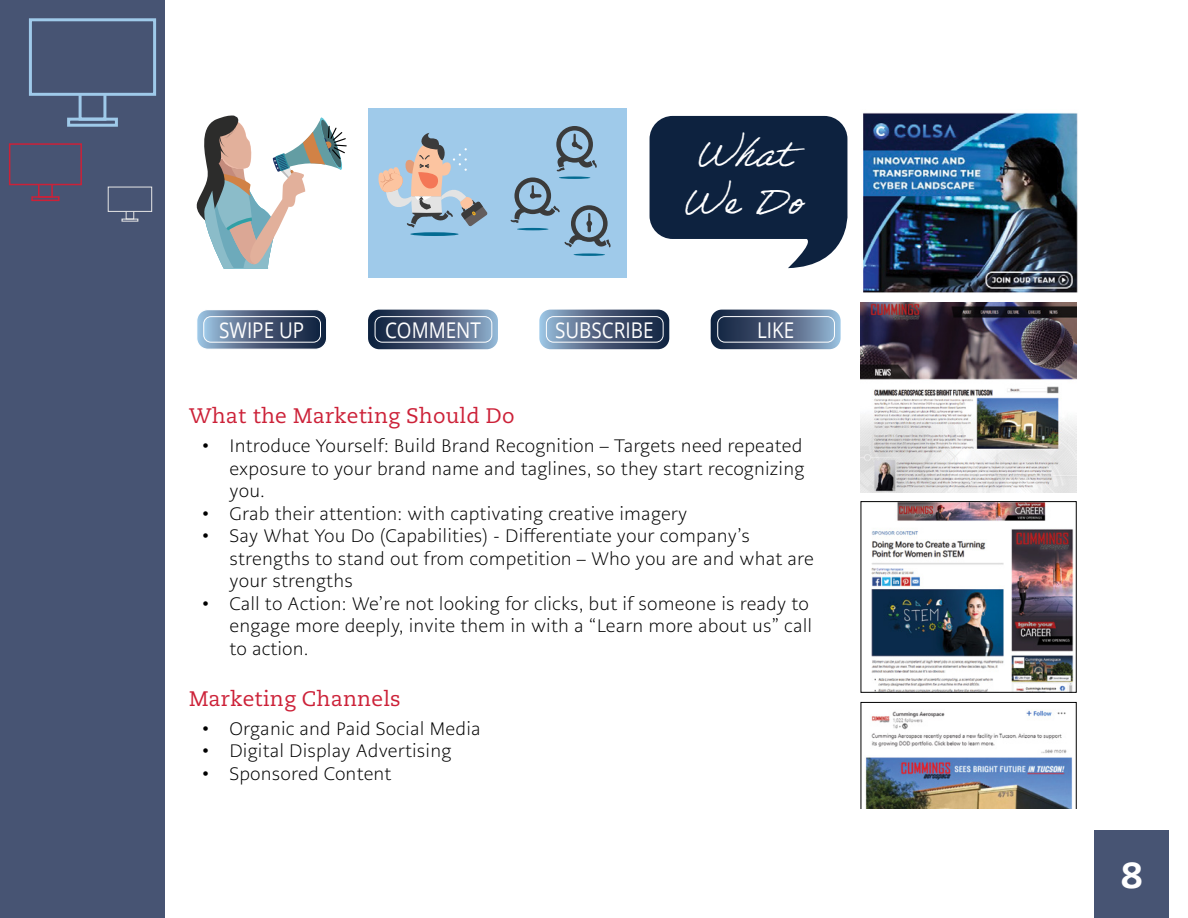
<style>
.page{position:relative;width:1188px;height:918px;background:#fff}
.page>*{position:absolute;margin:0;border:0;box-sizing:border-box;transform-origin:0 0}
.t1{font:39.75px/47.5px "Adobe Handwriting Ernie";color:#fff;text-align:center}
.t2{font:800 36px "Caecilia LT Pro 85";color:#fff}
.t3{font:21.75px "Open Sans";color:#fff;scale:.87 1}
.t4{font:21px "Caecilia LT Pro 55 Roman";letter-spacing:.01em;color:#cc2138}
.t5{font:300 18px/22.5px "PMN Caecilia Sans Text";letter-spacing:.01em;color:#000}
.s1{font-family:"Arial";font-weight:400}
</style>
<div class="page">
<div style="left:0;top:0;width:164px;height:918px;background:#475473"></div>
<div style="left:1095px;top:831px;width:74px;height:87px;background:#475473"></div>
<div style="left:29px;top:18px;width:127px;height:78px;border:3px solid #9fcaea"></div>
<div style="left:79px;top:94px;width:27px;height:27px;border:3px solid #9fcaea"></div>
<div style="left:67px;top:118px;width:51px;height:9px;border:3px solid #9fcaea"></div>
<div style="left:9px;top:143px;width:73px;height:42px;border:2px solid #cc2138"></div>
<div style="left:38px;top:183px;width:15px;height:15px;border:2px solid #cc2138"></div>
<div style="left:31px;top:196px;width:29px;height:5px;border:2px solid #cc2138"></div>
<div style="left:108px;top:187px;width:44px;height:25px;border:1px solid #e6e6e6"></div>
<div style="left:126px;top:211px;width:8px;height:8px;border:1px solid #e6e6e6"></div>
<div style="left:122px;top:219px;width:16px;height:3px;border:1px solid #e6e6e6"></div>
<img style="left:863px;top:112px;width:215px;height:181px">
<img style="left:860px;top:303px;width:217px;height:189px">
<svg style="left:861px;top:702px;width:215px;height:107px"></svg>
<img style="left:864px;top:704px;width:209px;height:105px">
<img style="left:871px;top:503px;width:203px;height:188px">
<div style="left:861px;top:501px;width:215px;height:192px;border:1px solid #000"></div>
<svg style="left:196px;top:115px;width:151px;height:154px"></svg>
<svg style="left:650px;top:116px;width:198px;height:152px"></svg>
<div style="left:196px;top:309px;width:131px;height:41px;border:1px solid #fff;border-radius:11px"></div>
<svg style="left:197px;top:310px;width:130px;height:39px;background:#5b6e8a"></svg>
<div style="left:204px;top:316px;width:117px;height:26px;border:1px solid #fff;border-radius:7px"></div>
<svg style="left:539px;top:310px;width:130px;height:39px;background:#566986"></svg>
<div style="left:546px;top:316px;width:117px;height:26px;border:1px solid #fff;border-radius:7px"></div>
<svg style="left:368px;top:310px;width:130px;height:39px;background:#50637f"></svg>
<div style="left:375px;top:316px;width:117px;height:26px;border:1px solid #fff;border-radius:7px"></div>
<svg style="left:711px;top:310px;width:130px;height:39px;background:#546784"></svg>
<div style="left:718px;top:316px;width:117px;height:26px;border:1px solid #fff;border-radius:7px"></div>
<div style="left:369px;top:108px;width:258px;height:170px;background:#9fcaea"></div>
<svg style="left:410px;top:232px;width:49px;height:4px"></svg>
<hr style="left:574px;top:253px;width:31px;height:3px;background:#036b92;border-radius:50%">
<svg style="left:510px;top:126px;width:101px;height:122px"></svg>
<svg style="left:378px;top:133px;width:110px;height:95px"></svg>
<h1 class="t1" style="left:684px;top:129px;width:122px">What<br>We Do</h1>
<p class="t3" style="left:219px;top:315px;width:99px">SWIPE UP</p>
<p class="t3" style="left:385px;top:315px;width:112px">COMMENT</p>
<p class="t3" style="left:555px;top:315px;width:115px">SUBSCRIBE</p>
<p class="t3" style="left:757px;top:315px;width:44px">LIKE</p>
<p class="t4" style="left:189px;top:402px;width:327px">What the Marketing Should Do</p>
<p class="t5" style="left:230px;top:434px;width:576px;text-align:justify;text-indent:-27px"><span class="s1">•</span> Introduce Yourself: Build Brand Recognition – Targets need repeated exposure to your brand name and taglines, so they start recognizing you.</p>
<p class="t5" style="left:202px;top:502px;width:486px"><span class="s1">•</span> Grab their attention: with captivating creative imagery</p>
<p class="t5" style="left:230px;top:524px;width:586px;text-indent:-27px"><span class="s1">•</span> Say What You Do (Capabilities) - Differentiate your company’s strengths to stand out from competition – Who you are and what are your strengths</p>
<p class="t5" style="left:230px;top:592px;width:584px;text-indent:-27px"><span class="s1">•</span> Call to Action: We’re not looking for clicks, but if someone is ready to engage more deeply, invite them in with a “Learn more about us” call to action.</p>
<p class="t4" style="left:189px;top:684px;width:213px">Marketing Channels</p>
<p class="t5" style="left:202px;top:717px;width:280px"><span class="s1">•</span> Organic and Paid Social Media</p>
<p class="t5" style="left:202px;top:740px;width:250px"><span class="s1">•</span> Digital Display Advertising</p>
<p class="t5" style="left:202px;top:762px;width:191px"><span class="s1">•</span> Sponsored Content</p>
<h2 class="t2" style="left:1121px;top:851px;width:23px">8</h2>
</div>
